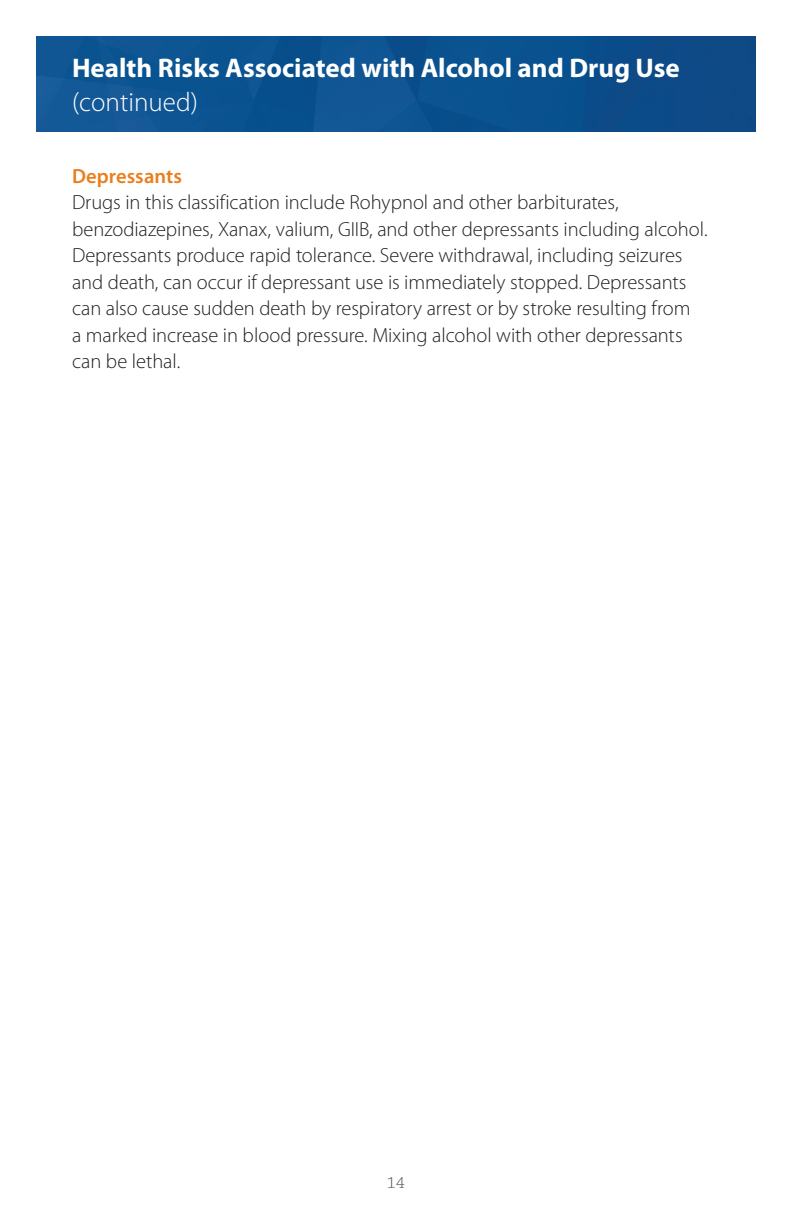
<style>
.page{position:relative;width:792px;height:1224px;background:#fff}
.page>*{position:absolute;margin:0;border:0;box-sizing:border-box;transform-origin:0 0}
.t1{font:700 27px "Myriad Pro";color:#fff}
.t2{font:300 27px "Myriad Pro";color:#fff}
.t3{font:300 20.4px/26.6px "Myriad Pro";letter-spacing:-.005em;color:#231f20}
.t4{font:600 20.4px "Myriad Pro";letter-spacing:.005em;color:#ea7e1d}
.t5{font:300 17px "Chaparral Pro";color:#57585a}
</style>
<div class="page">
<img style="left:36px;top:36px;width:720px;height:95px">
<h1 class="t1" style="left:72px;top:52px;width:609px">Health Risks Associated with Alcohol and Drug Use</h1>
<h1 class="t2" style="left:72px;top:87px;width:127px">(continued)</h1>
<p class="t4" style="left:72px;top:164px;width:112px">Depressants</p>
<p class="t3" style="left:72px;top:189px;width:637px">Drugs in this classification include Rohypnol and other barbiturates, benzodiazepines, Xanax, valium, GIIB, and other depressants including alcohol.<br>Depressants produce rapid tolerance. Severe withdrawal, including seizures and death, can occur if depressant use is immediately stopped. Depressants can also cause sudden death by respiratory arrest or by stroke resulting from<br>a marked increase in blood pressure. Mixing alcohol with other depressants can be lethal.</p>
<p class="t5" style="left:387px;top:1173px;width:19px">14</p>
</div>
